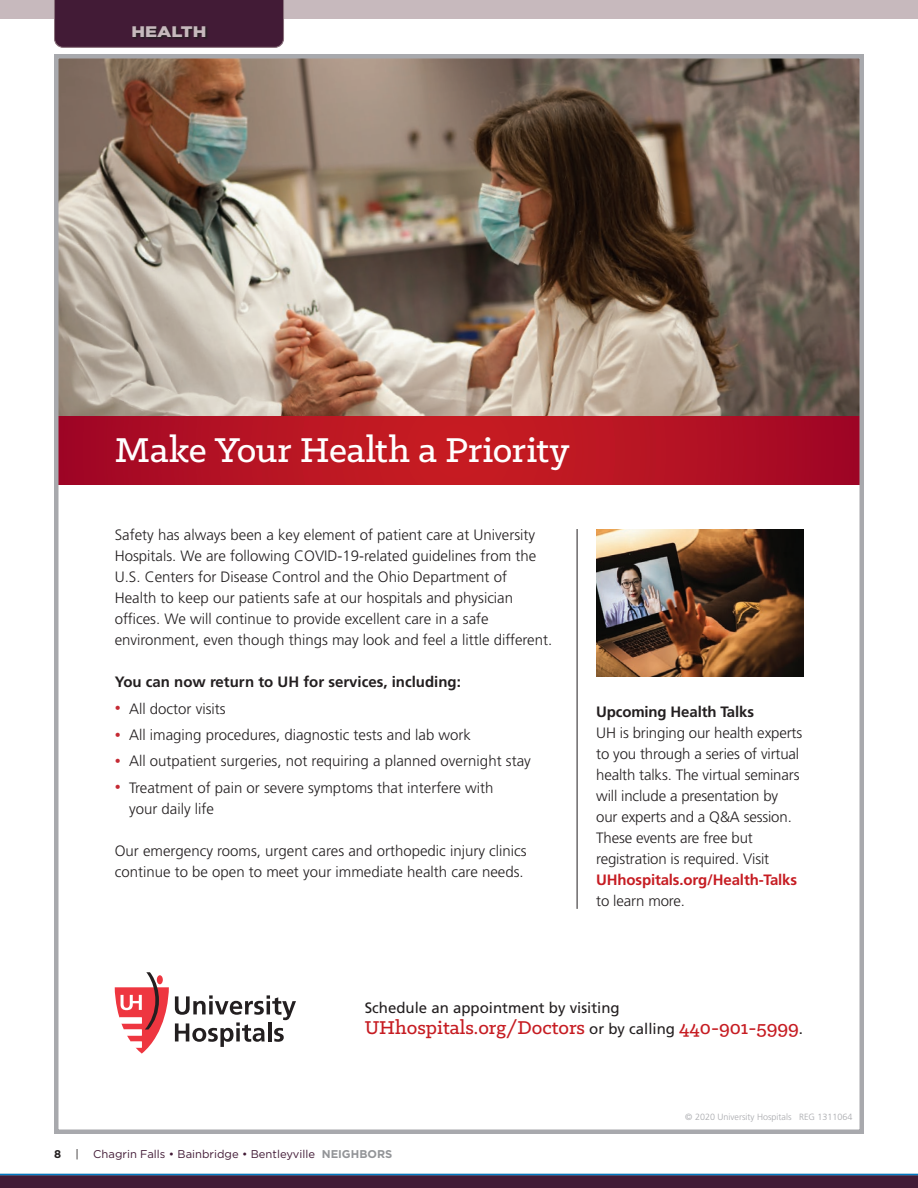
<style>
.page{position:relative;width:918px;height:1188px;background:#fff}
.page>*{position:absolute;margin:0;border:0;box-sizing:border-box;transform-origin:0 0}
.t1{font:500 39px "Klinic Slab";color:#fff}
.t2{font:500 21px "Klinic Slab";color:#c61c22}
.t3{font:900 15.3px "Gotham";color:#c7b9bd;scale:1.18 1}
.t4{font:300 15px/21px "Frutiger LT Std";color:#231f20}
.t5{font:700 15px "Frutiger LT Std";color:#231f20}
.t6{font:15px "Frutiger LT Std";color:#231f20}
.t7{font:700 15px "Frutiger LT Std";letter-spacing:-.01em;color:#c61c22}
.t8{font:11.25px "Gotham";color:#421b36}
.t9{font:300 9px "Frutiger LT Std";color:#a8a9ad}
.s1{font-size:12px;color:#c52a34}
.s2{font-family:"Frutiger LT Std";font-weight:400;font-size:15px;color:#231f20}
.s3{font-weight:700;color:#231f20}
.s4{color:#231f20}
.s5{font-weight:700;color:#939598}
</style>
<div class="page">
<div style="left:0;top:1174px;width:918px;height:14px;background:#421b36"></div>
<img style="left:59px;top:59px;width:800px;height:358px">
<svg style="left:59px;top:417px;width:800px;height:67px;background:#b41223"></svg>
<div style="left:54px;top:54px;width:810px;height:1080px;border:4px solid #a8a9ad"></div>
<svg style="left:115px;top:972px;width:54px;height:82px"></svg>
<svg style="left:175px;top:995px;width:121px;height:52px"></svg>
<img style="left:596px;top:529px;width:207px;height:147px">
<hr style="left:577px;top:529px;width:1px;height:380px;background:#231f20">
<hr style="left:0;top:1174px;width:918px;height:1px;background:#0079c2">
<div style="left:0;top:0;width:918px;height:19px;background:#c7b9bd"></div>
<div style="left:54px;top:0;width:230px;height:48px;background:#421b36"></div>
<svg style="left:132px;top:26px;width:77px;height:14px"></svg>
<p class="t3" style="left:132px;top:21px;width:65px">HEALTH</p>
<h1 class="t1" style="left:115px;top:425px;width:456px">Make Your Health a Priority</h1>
<p class="t4" style="left:115px;top:525px;width:439px">Safety has always been a key element of patient care at University Hospitals. We are following COVID-19-related guidelines from the U.S. Centers for Disease Control and the Ohio Department of Health to keep our patients safe at our hospitals and physician offices. We will continue to provide excellent care in a safe environment, even though things may look and feel a little different.</p>
<p class="t5" style="left:115px;top:673px;width:348px">You can now return to UH for services, including:</p>
<p class="t4" style="left:115px;top:698px;width:112px"><span class="s1">•</span> All doctor visits</p>
<p class="t4" style="left:115px;top:725px;width:358px"><span class="s1">•</span> All imaging procedures, diagnostic tests and lab work</p>
<p class="t4" style="left:115px;top:751px;width:418px"><span class="s1">•</span> All outpatient surgeries, not requiring a planned overnight stay</p>
<p class="t4" style="left:129px;top:777px;width:366px;text-indent:-14px"><span class="s1">•</span> Treatment of pain or severe symptoms that interfere with your daily life</p>
<p class="t4" style="left:115px;top:840px;width:413px">Our emergency rooms, urgent cares and orthopedic injury clinics continue to be open to meet your immediate health care needs.</p>
<p class="t5" style="left:596px;top:703px;width:159px">Upcoming Health Talks</p>
<p class="t4" style="left:596px;top:723px;width:208px">UH is bringing our health experts to you through a series of virtual health talks. The virtual seminars will include a presentation by our experts and a Q&amp;A session.<br>These events are free but registration is required. Visit</p>
<p class="t7" style="left:596px;top:871px;width:202px">UHhospitals.org/Health-Talks</p>
<p class="t4" style="left:596px;top:891px;width:90px">to learn more.</p>
<p class="t6" style="left:365px;top:999px;width:257px">Schedule an appointment by visiting</p>
<h2 class="t2" style="left:365px;top:1014px;width:440px">UHhospitals.org/Doctors <span class="s2">or by calling</span> 440-901-5999<span class="s2">.</span></h2>
<p class="t8" style="left:54px;top:1147px;width:340px"><span class="s3">8</span> <span class="s4">|</span> Chagrin Falls • Bainbridge • Bentleyville <span class="s5">NEIGHBORS</span></p>
<p class="t9" style="left:685px;top:1112px;width:169px">© 2020 University Hospitals REG 1311064</p>
</div>
